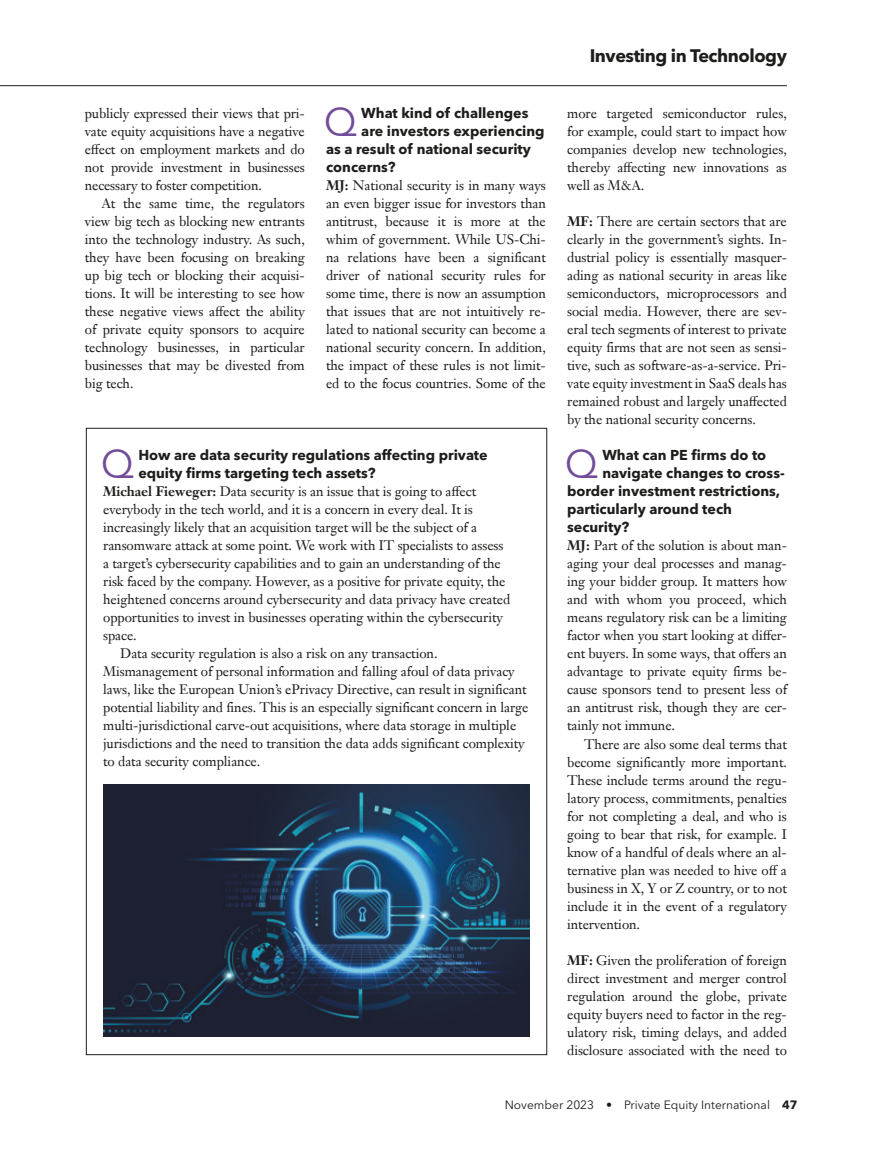
<style>
.page{position:relative;width:872px;height:1149px;background:#fff}
.page>*{position:absolute;margin:0;border:0;box-sizing:border-box;transform-origin:0 0}
.t1{font:39.6px "Avenir Next LT Pro";color:#704c99}
.t2{font:700 18px "Avenir Next LT Pro";letter-spacing:-.025em;color:#1d1d1b}
.t3{font:700 14.25px/18px "Avenir Next LT Pro";color:#1d1d1b}
.t4{font:13.5px/18px "Janson Text LT Pro";letter-spacing:-.005em;color:#1d1d1b;text-align:justify}
.t5{font:12px "Avenir Next LT Pro";color:#1d1d1b}
.s1{font-weight:700}
</style>
<div class="page">
<hr style="left:0;top:85px;width:787px;height:1px;background:#1d1d1b">
<img style="left:103px;top:784px;width:427px;height:252px">
<p class="t4" style="left:85px;top:104px;width:221px">publicly expressed their views that pri&shy;vate equity acquisitions have a negative effect on employment markets and do not provide investment in businesses necessary to foster competition.</p>
<p class="t4" style="left:85px;top:194px;width:221px;text-indent:17px">At the same time, the regulators view big tech as blocking new entrants into the technology industry. As such, they have been focusing on breaking up big tech or blocking their acquisi&shy;tions. It will be interesting to see how these negative views affect the ability of private equity sponsors to acquire technology businesses, in particular businesses that may be divested from big tech.</p>
<h1 class="t1" style="left:324px;top:98px;width:35px">Q</h1>
<p class="t3" style="left:361px;top:104px;width:169px">What kind of challenges</p>
<p class="t3" style="left:361px;top:122px;width:185px">are investors experiencing</p>
<p class="t3" style="left:326px;top:140px;width:206px">as a result of national security</p>
<p class="t3" style="left:326px;top:158px;width:71px">concerns?</p>
<p class="t4" style="left:326px;top:176px;width:221px"><span class="s1">MJ:</span> National security is in many ways an even bigger issue for investors than antitrust, because it is more at the whim of government. While US-Chi&shy;na relations have been a significant driver of national security rules for some time, there is now an assumption that issues that are not intuitively re&shy;lated to national security can become a national security concern. In addition, the impact of these rules is not limit&shy;ed to the focus countries. Some of the</p>
<h1 class="t1" style="left:101px;top:440px;width:35px">Q</h1>
<p class="t3" style="left:138px;top:446px;width:351px">How are data security regulations affecting private equity firms targeting tech assets?</p>
<p class="t4" style="left:103px;top:482px;width:374px"><span class="s1">Michael Fieweger:</span> Data security is an issue that is going to affect</p>
<p class="t4" style="left:103px;top:500px;width:371px">everybody in the tech world, and it is a concern in every deal. It is</p>
<p class="t4" style="left:103px;top:518px;width:375px">increasingly likely that an acquisition target will be the subject of a</p>
<p class="t4" style="left:103px;top:536px;width:402px">ransomware attack at some point. We work with IT specialists to assess</p>
<p class="t4" style="left:103px;top:554px;width:399px">a target’s cybersecurity capabilities and to gain an understanding of the</p>
<p class="t4" style="left:103px;top:572px;width:404px">risk faced by the company. However, as a positive for private equity, the</p>
<p class="t4" style="left:103px;top:590px;width:409px">heightened concerns around cybersecurity and data privacy have created</p>
<p class="t4" style="left:103px;top:608px;width:401px">opportunities to invest in businesses operating within the cybersecurity</p>
<p class="t4" style="left:103px;top:626px;width:35px">space.</p>
<p class="t4" style="left:120px;top:644px;width:319px">Data security regulation is also a risk on any transaction.</p>
<p class="t4" style="left:103px;top:662px;width:413px">Mismanagement of personal information and falling afoul of data privacy</p>
<p class="t4" style="left:103px;top:680px;width:425px">laws, like the European Union’s ePrivacy Directive, can result in significant</p>
<p class="t4" style="left:103px;top:698px;width:427px">potential liability and fines. This is an especially significant concern in large</p>
<p class="t4" style="left:103px;top:716px;width:414px">multi-jurisdictional carve-out acquisitions, where data storage in multiple</p>
<p class="t4" style="left:103px;top:734px;width:423px">jurisdictions and the need to transition the data adds significant complexity</p>
<p class="t4" style="left:103px;top:752px;width:159px">to data security compliance.</p>
<h2 class="t2" style="left:589px;top:45px;width:199px">Investing in Technology</h2>
<p class="t4" style="left:567px;top:104px;width:221px">more targeted semiconductor rules, for example, could start to impact how companies develop new technologies, thereby affecting new innovations as well as M&amp;A.</p>
<p class="t4" style="left:567px;top:212px;width:221px"><span class="s1">MF:</span> There are certain sectors that are clearly in the government’s sights. In&shy;dustrial policy is essentially masquer&shy;ading as national security in areas like semiconductors, microprocessors and social media. However, there are sev&shy;eral tech segments of interest to private equity firms that are not seen as sensi&shy;tive, such as software-as-a-service. Pri&shy;vate equity investment in SaaS deals has remained robust and largely unaffected by the national security concerns.</p>
<h1 class="t1" style="left:565px;top:440px;width:35px">Q</h1>
<p class="t3" style="left:602px;top:446px;width:165px">What can PE firms do to</p>
<p class="t3" style="left:602px;top:464px;width:184px">navigate changes to cross-</p>
<p class="t3" style="left:567px;top:482px;width:214px">border investment restrictions,</p>
<p class="t3" style="left:567px;top:500px;width:166px">particularly around tech</p>
<p class="t3" style="left:567px;top:518px;width:64px">security?</p>
<p class="t4" style="left:567px;top:536px;width:221px"><span class="s1">MJ:</span> Part of the solution is about man&shy;aging your deal processes and manag&shy;ing your bidder group. It matters how and with whom you proceed, which means regulatory risk can be a limiting factor when you start looking at differ&shy;ent buyers. In some ways, that offers an advantage to private equity firms be&shy;cause sponsors tend to present less of an antitrust risk, though they are cer&shy;tainly not immune.</p>
<p class="t4" style="left:567px;top:734px;width:221px;text-indent:17px">There are also some deal terms that become significantly more important.<br>These include terms around the regu&shy;latory process, commitments, penalties for not completing a deal, and who is going to bear that risk, for example. I know of a handful of deals where an al&shy;ternative plan was needed to hive off a business in X, Y or Z country, or to not include it in the event of a regulatory intervention.</p>
<p class="t4" style="left:567px;top:950px;width:221px"><span class="s1">MF:</span> Given the proliferation of foreign direct investment and merger control regulation around the globe, private equity buyers need to factor in the reg&shy;ulatory risk, timing delays, and added disclosure associated with the need to</p>
<p class="t5" style="left:505px;top:1097px;width:294px">November 2023 • Private Equity International <span class="s1">47</span></p>
</div>
